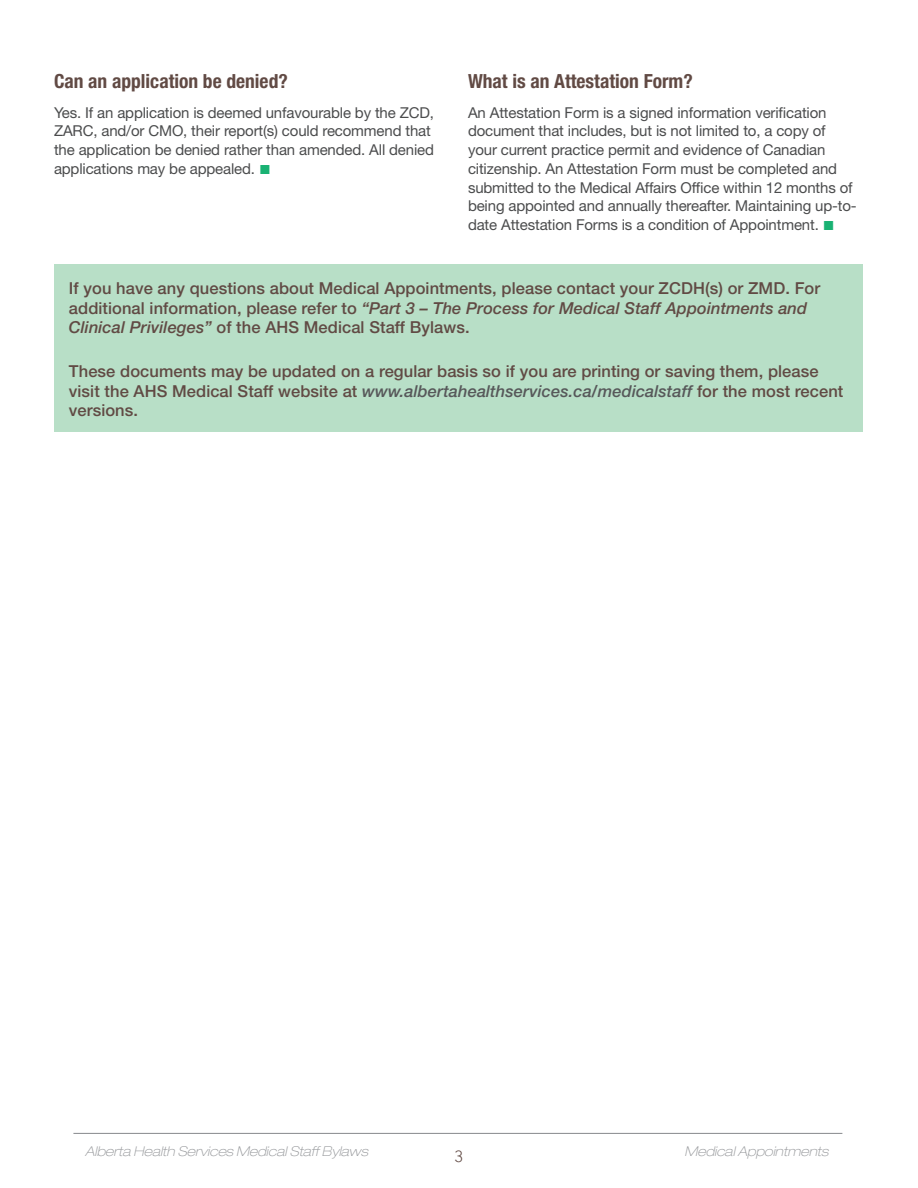
<style>
.page{position:relative;width:918px;height:1188px;background:#fff}
.page>*{position:absolute;margin:0;border:0;box-sizing:border-box;transform-origin:0 0}
.title_medium{font:700 condensed 19.5px "Helvetica Neue LT Std";color:#614a44}
.title_medium-2{font:500 16.5px/19.5px "Helvetica Neue LT Std";letter-spacing:.005em;color:#614a44}
.t1{font:16.5px "Kabel IT Cby BT";color:#614a44}
.main_text_copy_use_t{font:15px/18.8px "Helvetica Neue LT Std";letter-spacing:-.01em;color:#4b4c4d}
.main_text{font:italic 100 expanded 13.5px "Helvetica Neue LT Std";color:#939598}
.s1{font-family:"Arial";font-weight:700;font-size:19.5px;color:#19b273}
.s2{font-style:italic}
.s3{font-style:italic;color:#57585a}
</style>
<div class="page">
<hr style="left:73px;top:1133px;width:769px;height:1px;background:#939598">
<div style="left:55px;top:264px;width:808px;height:168px;background:#b8dfc7"></div>
<p class="title_medium" style="left:54px;top:69px;width:235px">Can an application be denied?</p>
<p class="main_text_copy_use_t" style="left:54px;top:103px;width:382px">Yes. If an application is deemed unfavourable by the ZCD, ZARC, and/or CMO, their report(s) could recommend that the application be denied rather than amended. All denied applications may be appealed. <span class="s1">■</span></p>
<p class="title_medium" style="left:468px;top:69px;width:226px">What is an Attestation Form?</p>
<p class="main_text_copy_use_t" style="left:468px;top:103px;width:390px">An Attestation Form is a signed information verification document that includes, but is not limited to, a copy of your current practice permit and evidence of Canadian citizenship. An Attestation Form must be completed and submitted to the Medical Affairs Office within 12 months of being appointed and annually thereafter. Maintaining up-to&shy;date Attestation Forms is a condition of Appointment. <span class="s1">■</span></p>
<p class="title_medium-2" style="left:69px;top:279px;width:753px">If you have any questions about Medical Appointments, please contact your ZCDH(s) or ZMD. For additional information, please refer to <span class="s2">“Part 3 – The Process for Medical Staff Appointments and<br>Clinical Privileges”</span> of the AHS Medical Staff Bylaws.</p>
<p class="title_medium-2" style="left:69px;top:361px;width:776px">These documents may be updated on a regular basis so if you are printing or saving them, please visit the AHS Medical Staff website at <span class="s3">www.albertahealthservices.ca/medicalstaff</span> for the most recent versions.</p>
<p class="main_text" style="left:85px;top:1143px;width:284px">Alberta Health Services Medical Staff Bylaws</p>
<p class="main_text" style="left:684px;top:1143px;width:146px">Medical Appointments</p>
<p class="t1" style="left:455px;top:1146px;width:10px">3</p>
</div>
